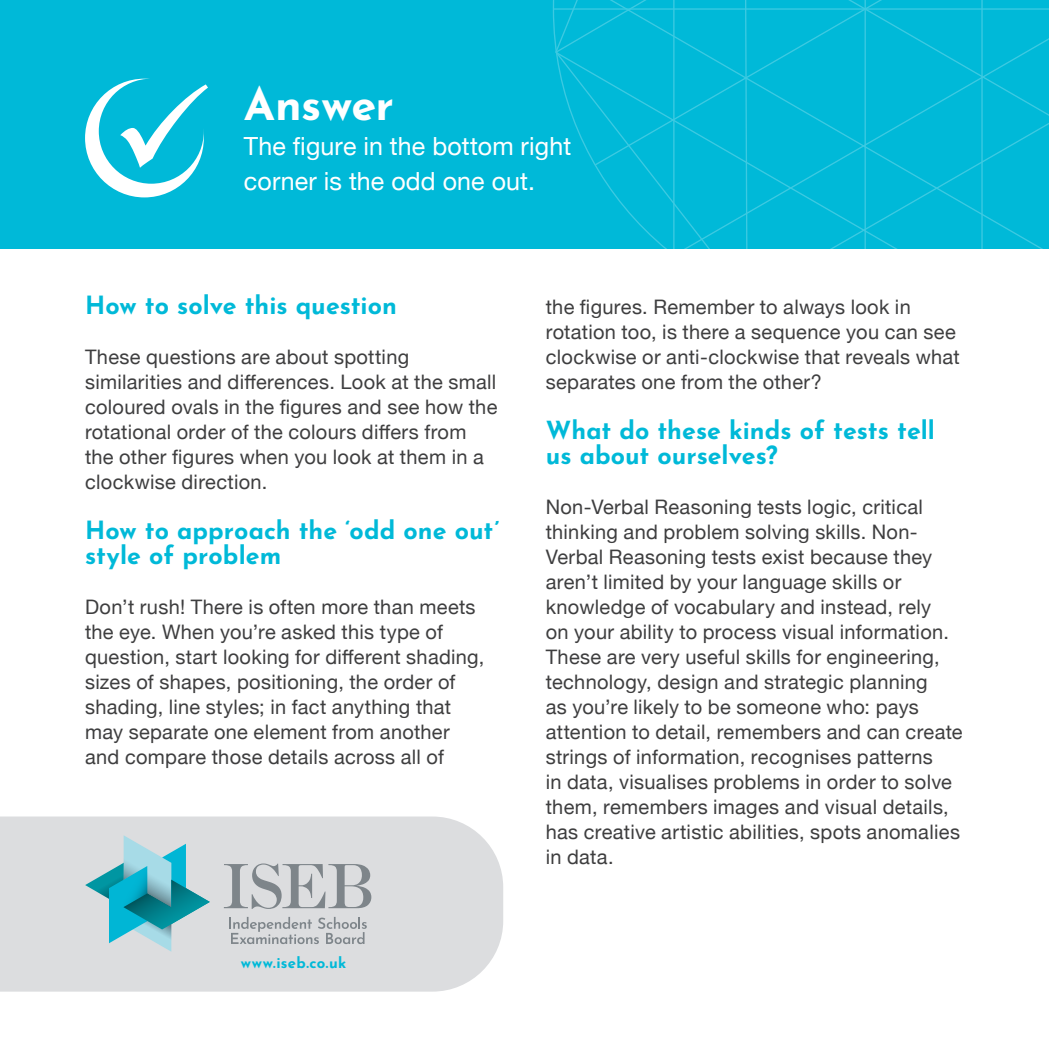
<style>
.page{position:relative;width:1049px;height:1049px;background:#fff}
.page>*{position:absolute;margin:0;border:0;box-sizing:border-box;transform-origin:0 0}
.t1{font:700 45px "Josefin Sans";letter-spacing:-.01em;color:#fff}
.t2{font:700 25px/25px "Josefin Sans";color:#00b9d8}
.t3{font:25px/35px "Helvetica Neue";letter-spacing:.005em;color:#fff}
.t4{font:20px/25px "Helvetica Neue";letter-spacing:.015em;color:#3e3e3f}
.t5{font:700 15px "Josefin Sans";letter-spacing:.02em;color:#00b9d8}
</style>
<div class="page">
<div style="left:0;top:0;width:1049px;height:248px;background:#00b9d8"></div>
<svg style="left:554px;top:0;width:495px;height:248px"></svg>
<hr style="left:673px;top:0;width:1px;height:248px;background:#ccc">
<svg style="left:745px;top:50px;width:304px;height:198px"></svg>
<div style="left:0;top:816px;width:503px;height:175px;background:#dcdddf"></div>
<svg style="left:224px;top:863px;width:147px;height:46px;background:#bcbfc2"></svg>
<svg style="left:85px;top:835px;width:125px;height:117px;background:#8ac5ce"></svg>
<svg style="left:229px;top:917px;width:138px;height:27px;background:#c2c5c8"></svg>
<div style="left:85px;top:79px;width:119px;height:118px;background:#fff;border-radius:50%"></div>
<div style="left:99px;top:79px;width:105px;height:105px;background:#00b9d8;border-radius:50%"></div>
<svg style="left:120px;top:84px;width:88px;height:84px"></svg>
<p class="t1" style="left:244px;top:71px;width:152px">Answer</p>
<p class="t3" style="left:244px;top:130px;width:329px">The figure in the bottom right corner is the odd one out.</p>
<p class="t2" style="left:85px;top:290px;width:313px">How to solve this question</p>
<p class="t4" style="left:85px;top:345px;width:414px">These questions are about spotting similarities and differences. Look at the small coloured ovals in the figures and see how the rotational order of the colours differs from the other figures when you look at them in a clockwise direction.</p>
<p class="t2" style="left:85px;top:515px;width:416px">How to approach the ‘odd one out’ style of problem</p>
<p class="t4" style="left:85px;top:595px;width:401px">Don’t rush! There is often more than meets the eye. When you’re asked this type of question, start looking for different shading, sizes of shapes, positioning, the order of shading, line styles; in fact anything that may separate one element from another and compare those details across all of</p>
<p class="t5" style="left:241px;top:951px;width:107px">www.iseb.co.uk</p>
<p class="t4" style="left:546px;top:296px;width:416px">the figures. Remember to always look in rotation too, is there a sequence you can see clockwise or anti-clockwise that reveals what separates one from the other?</p>
<p class="t2" style="left:546px;top:416px;width:391px">What do these kinds of tests tell us about ourselves?</p>
<p class="t4" style="left:546px;top:496px;width:418px">Non-Verbal Reasoning tests logic, critical thinking and problem solving skills. Non-Verbal Reasoning tests exist because they aren’t limited by your language skills or knowledge of vocabulary and instead, rely<br>on your ability to process visual information.<br>These are very useful skills for engineering, technology, design and strategic planning<br>as you’re likely to be someone who: pays attention to detail, remembers and can create strings of information, recognises patterns<br>in data, visualises problems in order to solve them, remembers images and visual details, has creative artistic abilities, spots anomalies in data.</p>
</div>
